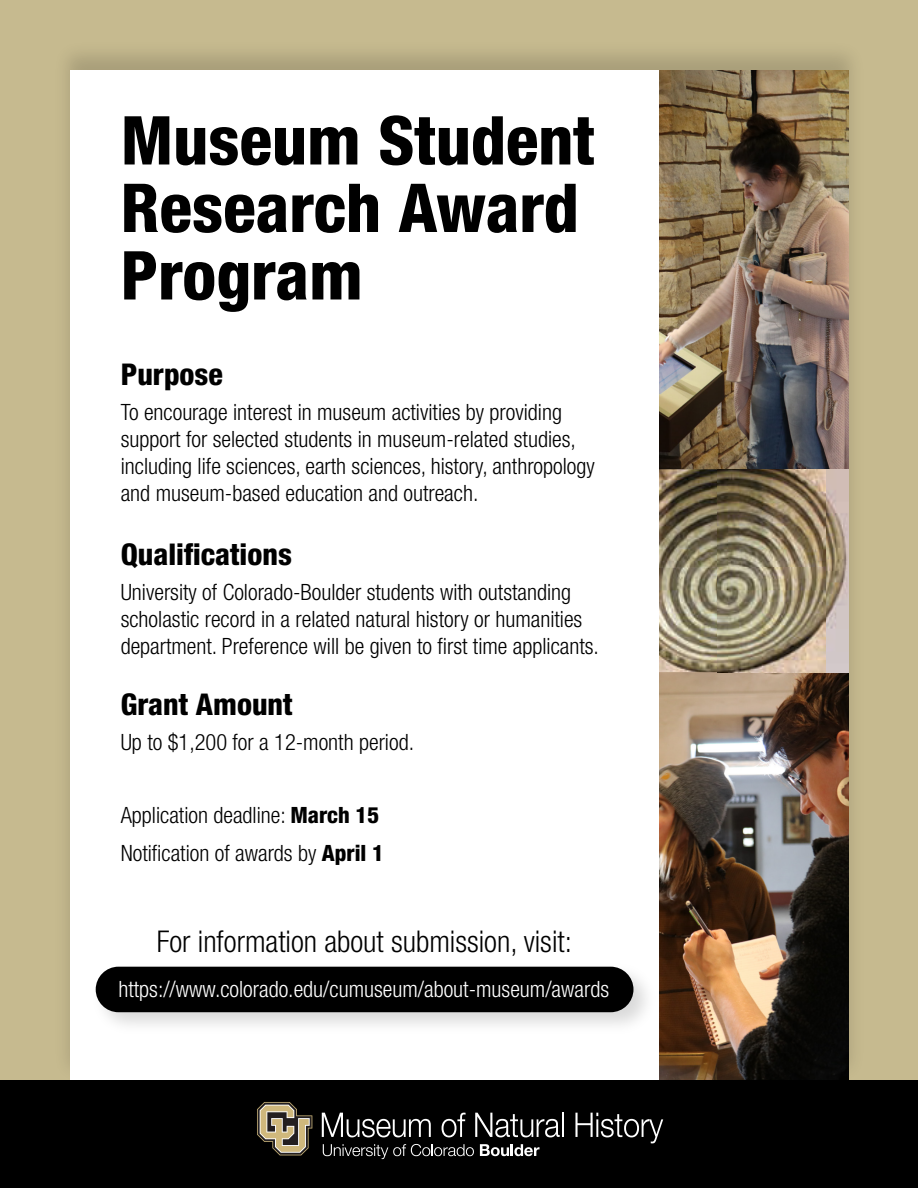
<style>
.page{position:relative;width:918px;height:1188px;background:#c6ba8f}
.page>*{position:absolute;margin:0;border:0;box-sizing:border-box;transform-origin:0 0}
.t1{font:800 condensed 67.5px/67.5px "Helvetica Neue LT Std";color:#000}
.t2{font:300 condensed 30px "Helvetica Neue LT Std";color:#000}
.t3{font:800 condensed 30px "Helvetica Neue LT Std";color:#000}
.t4{font:300 condensed 22.5px/27px "Helvetica Neue LT Std";color:#000}
.t5{font:300 condensed 22.5px "Helvetica Neue LT Std";color:#fff}
.s1{font-weight:800}
</style>
<div class="page">
<div style="left:0;top:1080px;width:918px;height:108px;background:#000"></div>
<svg style="left:322px;top:1113px;width:109px;height:24px"></svg>
<svg style="left:442px;top:1113px;width:24px;height:24px"></svg>
<svg style="left:475px;top:1113px;width:85px;height:24px"></svg>
<hr style="left:562px;top:1113px;width:2px;height:24px;background:#fff">
<svg style="left:575px;top:1113px;width:88px;height:30px"></svg>
<svg style="left:323px;top:1144px;width:151px;height:15px"></svg>
<svg style="left:480px;top:1144px;width:60px;height:12px"></svg>
<svg style="left:257px;top:1102px;width:55px;height:53px"></svg>
<img style="left:658px;top:70px;width:191px;height:399px">
<img style="left:658px;top:673px;width:191px;height:407px">
<img style="left:825px;top:469px;width:24px;height:203px">
<img style="left:658px;top:469px;width:167px;height:99px">
<img style="left:658px;top:568px;width:167px;height:104px">
<div style="left:70px;top:70px;width:588px;height:1010px;background:#fff"></div>
<img style="left:95px;top:956px;width:568px;height:86px">
<div style="left:96px;top:967px;width:537px;height:45px;background:#000;border-radius:23px"></div>
<h1 class="t1" style="left:121px;top:106px;width:475px">Museum Student<br>Research Award<br>Program</h1>
<h2 class="t3" style="left:121px;top:356px;width:104px">Purpose</h2>
<p class="t4" style="left:121px;top:398px;width:476px">To encourage interest in museum activities by providing support for selected students in museum-related studies, including life sciences, earth sciences, history, anthropology and museum-based education and outreach.</p>
<h2 class="t3" style="left:121px;top:536px;width:173px">Qualifications</h2>
<p class="t4" style="left:121px;top:578px;width:480px">University of Colorado-Boulder students with outstanding scholastic record in a related natural history or humanities department. Preference will be given to first time applicants.</p>
<h2 class="t3" style="left:121px;top:686px;width:173px">Grant Amount</h2>
<p class="t4" style="left:121px;top:728px;width:295px">Up to $1,200 for a 12-month period.</p>
<p class="t4" style="left:121px;top:796px;width:265px;line-height:37.5px">Application deadline: <span class="s1">March 15<br></span>Notification of awards by <span class="s1">April 1</span></p>
<h2 class="t2" style="left:157px;top:924px;width:417px">For information about submission, visit:</h2>
<p class="t5" style="left:118px;top:976px;width:492px">https://www.colorado.edu/cumuseum/about-museum/awards</p>
</div>
